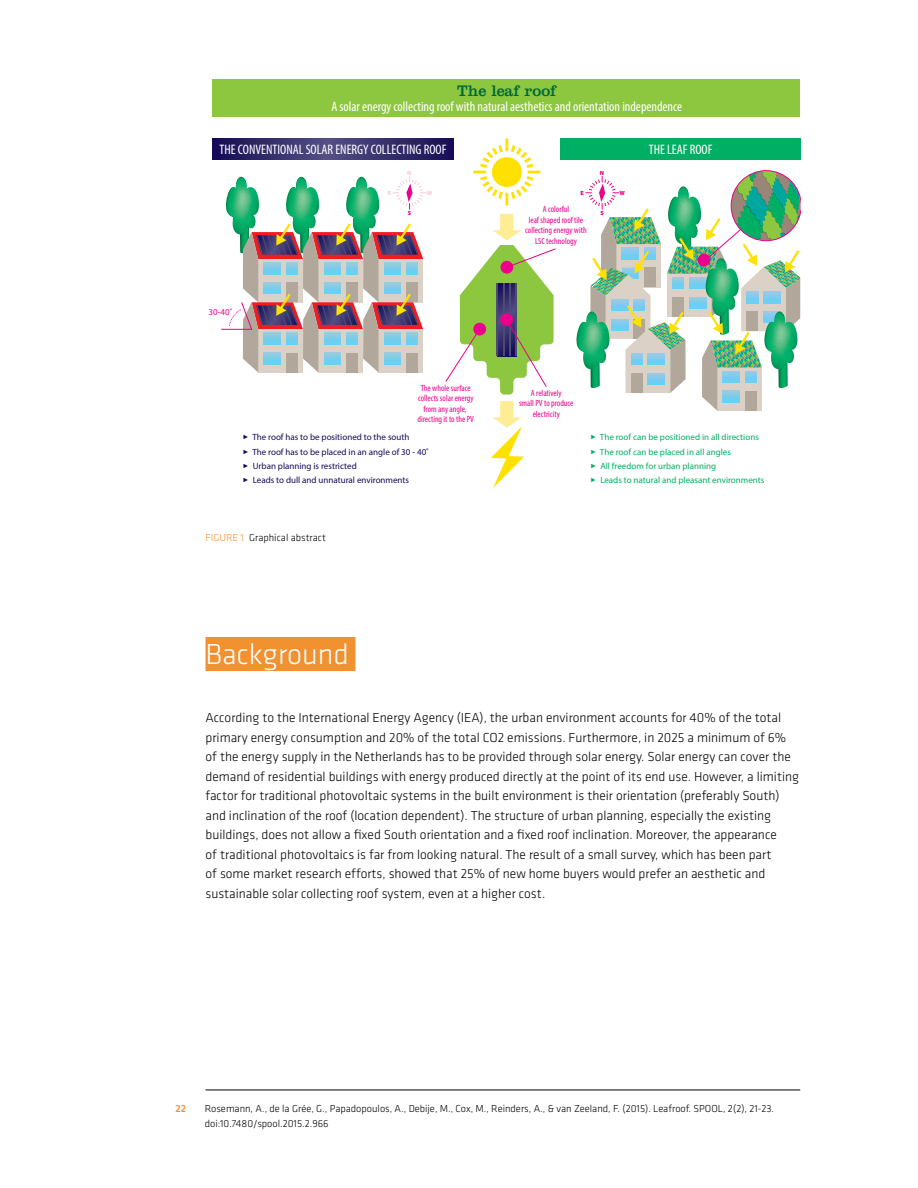
<style>
.page{position:relative;width:918px;height:1188px;background:#fff}
.page>*{position:absolute;margin:0;border:0;box-sizing:border-box;transform-origin:0 0}
.t1{font:300 30px "Klavika";color:#fff}
.t2{font:15.9px "Clarendon LT Std";color:#006a3a}
.t3{font:condensed 13.8px "Myriad Pro";color:#fff}
.t4{font:300 13.5px/19.5px "Klavika";color:#000}
.t5{font:300 10.5px/14.7px "Klavika";color:#000}
.t6{font:300 10.5px "Klavika";color:#f19130}
.t7{font:500 10.5px "Klavika";color:#f19130}
.t8{font:condensed 9px/10.5px "Myriad Pro";color:#ec008c;text-align:center}
.t9{font:9px "Myriad Pro";color:#150958}
.t10{font:9px "Myriad Pro";color:#00af64}
.t11{font:9px "Myriad Pro";color:#ec008c}
.t12{font:900 6px "Myriad Pro";color:#ec008c}
.t13{font:900 6px "Myriad Pro";color:#f9cbdf}
.s1{color:#f19130}
</style>
<div class="page">
<hr style="left:206px;top:1090px;width:594px;height:1px;background:#000">
<div style="left:206px;top:637px;width:149px;height:34px;background:#f19130"></div>
<svg style="left:212px;top:139px;width:242px;height:21px;background:#342d6d"></svg>
<div style="left:212px;top:80px;width:588px;height:37px;background:#8dc63f"></div>
<div style="left:560px;top:139px;width:240px;height:21px;background:#00af64"></div>
<svg style="left:445px;top:214px;width:111px;height:181px"></svg>
<svg style="left:473px;top:139px;width:67px;height:67px"></svg>
<svg style="left:221px;top:176px;width:205px;height:197px"></svg>
<svg style="left:576px;top:170px;width:225px;height:241px"></svg>
<svg style="left:491px;top:401px;width:33px;height:87px"></svg>
<p class="t2" style="left:457px;top:82px;width:101px">The leaf roof</p>
<p class="t3" style="left:331px;top:98px;width:352px">A solar energy collecting roof with natural aesthetics and orientation independence</p>
<p class="t3" style="left:220px;top:141px;width:228px">THE CONVENTIONAL SOLAR ENERGY COLLECTING ROOF</p>
<p class="t3" style="left:649px;top:141px;width:65px">THE LEAF ROOF</p>
<p class="t11" style="left:209px;top:306px;width:25px">30-40˚</p>
<p class="t13" style="left:407px;top:169px;width:6px">N</p>
<p class="t13" style="left:388px;top:189px;width:5px">E</p>
<p class="t13" style="left:427px;top:189px;width:7px">W</p>
<p class="t12" style="left:408px;top:209px;width:5px">S</p>
<p class="t12" style="left:600px;top:169px;width:6px">N</p>
<p class="t12" style="left:580px;top:189px;width:5px">E</p>
<p class="t12" style="left:620px;top:189px;width:7px">W</p>
<p class="t12" style="left:600px;top:209px;width:5px">S</p>
<p class="t8" style="left:525px;top:204px;width:63px">A colorful<br>leaf shaped roof tile collecting energy with<br>LSC technology</p>
<p class="t8" style="left:418px;top:383px;width:58px">The whole surface collects solar energy from any angle, directing it to the PV</p>
<p class="t8" style="left:519px;top:387px;width:56px">A relatively<br>small PV to produce electricity</p>
<p class="t9" style="left:243px;top:432px;width:168px">✓ The roof has to be positioned to the south</p>
<p class="t9" style="left:243px;top:446px;width:188px">✓ The roof has to be placed in an angle of 30 - 40˚</p>
<p class="t9" style="left:243px;top:460px;width:115px">✓ Urban planning is restricted</p>
<p class="t9" style="left:243px;top:475px;width:168px">✓ Leads to dull and unnatural environments</p>
<p class="t10" style="left:591px;top:432px;width:170px">✓ The roof can be positioned in all directions</p>
<p class="t10" style="left:591px;top:446px;width:142px">✓ The roof can be placed in all angles</p>
<p class="t10" style="left:591px;top:460px;width:127px">✓ All freedom for urban planning</p>
<p class="t10" style="left:591px;top:475px;width:175px">✓ Leads to natural and pleasant environments</p>
<p class="t6" style="left:206px;top:532px;width:15px">Figur</p>
<p class="t5" style="left:233px;top:530px;width:95px"><span class="s1">e 1</span> Graphical abstract</p>
<h1 class="t1" style="left:206px;top:637px;width:145px">Background</h1>
<p class="t4" style="left:206px;top:708px;width:595px">According to the I nternational Energy Agency (IEA), the urban environment accounts for 40% of the total primary energy consumption and 20% of the total CO2 emissions. Furthermore, in 2025 a minimum of 6% of the energy supply in the Netherlands has to be provided through solar energy. Solar energy can cover the demand of residential buildings with energy produced directly at the point of its end use. However, a limiting factor for traditional photovoltaic systems in the built environment is their orientation (preferably South) and inclination of the roof (location dependent). The structure of urban planning, especially the existing buildings, does not allow a fixed South orientation and a fixed roof inclination. Moreover, the appearance<br>of traditional photovoltaics is far from looking natural. The result of a small survey, which has been part<br>of some market research efforts, showed that 25% of new home buyers would prefer an aesthetic and sustainable solar collecting roof system, even at a higher cost.</p>
<p class="t7" style="left:175px;top:1103px;width:12px">22</p>
<p class="t5" style="left:205px;top:1102px;width:571px">Rosemann, A., de la Grée, G., Papadopoulos, A., Debije, M., Cox, M., Reinders, A., &amp; van Zeeland, F. (2015). Leafroof. SPOOL, 2(2), 21-23. doi:10.7480/spool.2015.2.966</p>
</div>
